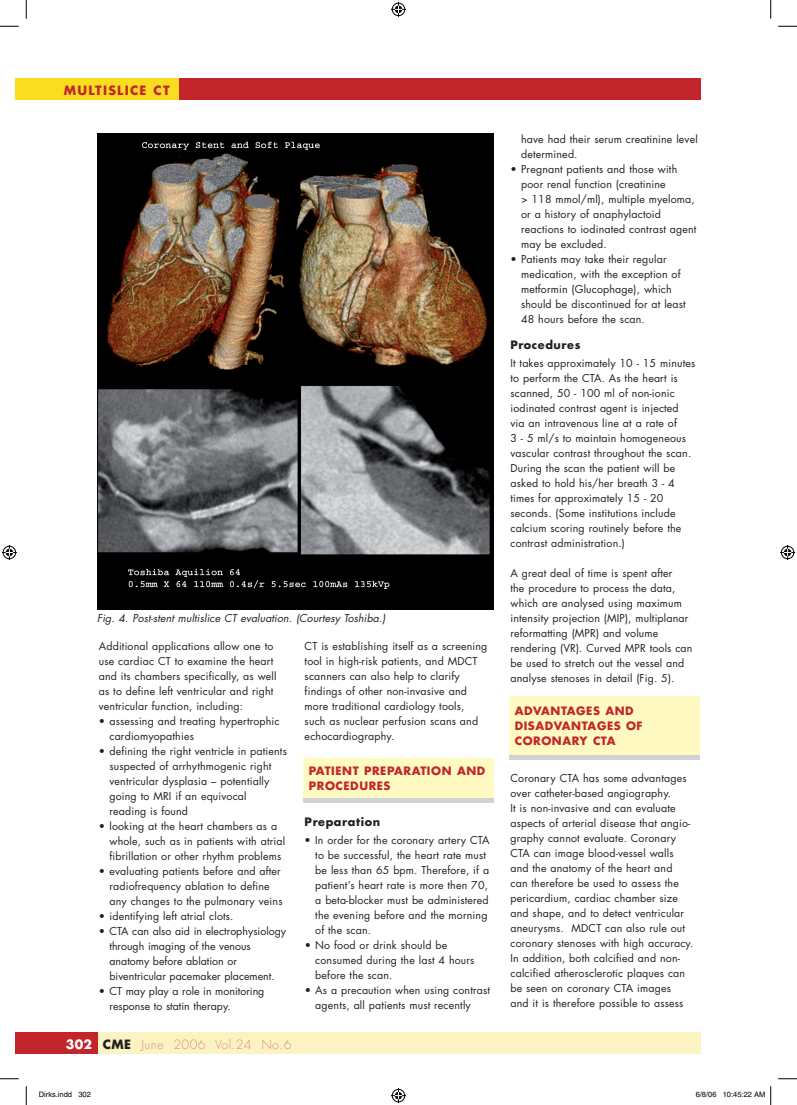
<style>
.page{position:relative;width:797px;height:1105px;background:#fff}
.page>*{position:absolute;margin:0;border:0;box-sizing:border-box;transform-origin:0 0}
.t1{font:300 12.5px "Futura";letter-spacing:.03em;color:#db9079}
.t2{font:700 12.5px "Futura";letter-spacing:.1em;color:#c2262c}
.t3{font:700 11.25px/15px "Futura";letter-spacing:.05em;color:#c2262c}
.t4{font:700 11.25px "Futura";letter-spacing:.05em;color:#231f20}
.t5{font:10.62px/15px "Futura";letter-spacing:.015em;color:#231f20}
.t6{font:italic 10.62px "Futura";letter-spacing:.01em;color:#231f20}
.t7{font:7.5px "Helvetica";color:#000}
.s1{font-weight:700;color:#fff}
.s2{font-weight:700;color:#231f20}
</style>
<div class="page">
<div style="left:25px;top:78px;width:675px;height:22px;background:#c2262c"></div>
<div style="left:25px;top:1032px;width:675px;height:21px;background:#fcf3c2"></div>
<div style="left:16px;top:1032px;width:82px;height:21px;background:#c2262c"></div>
<div style="left:16px;top:78px;width:163px;height:22px;background:#fadd1f"></div>
<img style="left:97px;top:134px;width:396px;height:475px">
<div style="left:303px;top:765px;width:191px;height:38px;background:#d1d2d4"></div>
<div style="left:303px;top:758px;width:191px;height:40px;background:#fffac1"></div>
<div style="left:509px;top:707px;width:190px;height:53px;background:linear-gradient(to right,#d1d2d4,#d1d2d4)"></div>
<div style="left:509px;top:696px;width:190px;height:58px;background:#fffac1"></div>
<svg style="left:0;top:25px;width:19px;height:2px"></svg>
<svg style="left:778px;top:25px;width:19px;height:2px"></svg>
<svg style="left:0;top:1078px;width:19px;height:1px"></svg>
<svg style="left:778px;top:1078px;width:19px;height:1px"></svg>
<svg style="left:25px;top:0;width:2px;height:19px"></svg>
<svg style="left:25px;top:1086px;width:2px;height:19px"></svg>
<svg style="left:770px;top:0;width:1px;height:19px"></svg>
<svg style="left:391px;top:2px;width:15px;height:15px"></svg>
<svg style="left:391px;top:1088px;width:15px;height:15px"></svg>
<svg style="left:2px;top:545px;width:15px;height:15px"></svg>
<svg style="left:780px;top:545px;width:15px;height:15px"></svg>
<svg style="left:770px;top:1086px;width:1px;height:19px"></svg>
<p class="t2" style="left:64px;top:82px;width:107px">MU LTISLICE CT</p>
<p class="t6" style="left:97px;top:610px;width:290px">Fig. 4. Post-stent multislice CT evaluation. (Courtesy Toshiba.)</p>
<p class="t5" style="left:99px;top:638px;width:179px">Additional applications allow one to use cardiac CT to examine the heart and its chambers specifically, as well as to define left ventricular and right ventricular function, including:</p>
<p class="t5" style="left:109px;top:713px;width:172px;text-indent:-11px">• assessing and treating hypertrophic cardiomyopathies</p>
<p class="t5" style="left:109px;top:743px;width:179px;text-indent:-11px">• defining the right ventricle in patients suspected of arrhythmogenic right ventricular dysplasia – potentially going to MRI if an equivocal<br>reading is found</p>
<p class="t5" style="left:109px;top:818px;width:177px;text-indent:-11px">• looking at the heart chambers as a whole, such as in patients with atrial fibrillation or other rhythm problems</p>
<p class="t5" style="left:109px;top:863px;width:175px;text-indent:-11px">• evaluating patients before and after radiofrequency ablation to define any changes to the pulmonary veins</p>
<p class="t5" style="left:99px;top:908px;width:136px">• identifying left atrial clots.</p>
<p class="t5" style="left:109px;top:923px;width:178px;text-indent:-11px">• CTA can also aid in electrophysiology through imaging of the venous anatomy before ablation or biventricular pacemaker placement.</p>
<p class="t5" style="left:109px;top:983px;width:156px;text-indent:-11px">• CT may play a role in monitoring response to statin therapy.</p>
<p class="t1" style="left:66px;top:1036px;width:227px"><span class="s1">302</span> <span class="s2">CME</span> June 2006 Vol.24 No.6</p>
<p class="t5" style="left:305px;top:638px;width:184px">CT is establishing itself as a screening tool in high-risk patients, and MDCT scanners can also help to clarify findings of other non-invasive and more traditional cardiology tools, such as nuclear perfusion scans and echocardiography.</p>
<p class="t3" style="left:309px;top:763px;width:24px">PATIENT</p>
<p class="t3" style="left:364px;top:763px;width:65px">PRE PARATION</p>
<p class="t3" style="left:457px;top:763px;width:20px">AND</p>
<p class="t3" style="left:309px;top:778px;width:18px">PROCED</p>
<p class="t3" style="left:359px;top:778px;width:18px">URES</p>
<p class="t4" style="left:305px;top:813px;width:77px">PREPARATION</p>
<p class="t5" style="left:315px;top:832px;width:176px;text-indent:-11px">• In order for the coronary artery CTA to be successful, the heart rate must be less than 65 bpm. Therefore, if a patient’s heart rate is more then 70, a beta-blocker must be administered the evening before and the morning of the scan.</p>
<p class="t5" style="left:315px;top:937px;width:161px;text-indent:-11px">• No food or drink should be consumed during the last 4 hours before the scan.</p>
<p class="t5" style="left:315px;top:982px;width:176px;text-indent:-11px">• As a precaution when using contrast agents, all patients must recently</p>
<p class="t5" style="left:521px;top:131px;width:178px">have had their serum creatinine level determined.</p>
<p class="t5" style="left:521px;top:162px;width:177px;text-indent:-11px">• Pregnant patients and those with poor renal function (creatinine<br>&gt; 118 mmol/ml), multiple myeloma, or a history of anaphylactoid reactions to iodinated contrast agent may be excluded.</p>
<p class="t5" style="left:521px;top:252px;width:166px;text-indent:-11px">• Patients may take their regular medication, with the exception of metformin (Glucophage), which should be discontinued for at least<br>48 hours before the scan.</p>
<p class="t4" style="left:510px;top:337px;width:71px">PROCEDURES</p>
<p class="t5" style="left:510px;top:356px;width:186px">It takes approximately 10 - 15 minutes to perform the CTA. As the heart is scanned, 50 - 100 ml of non-ionic iodinated contrast agent is injected via an intravenous line at a rate of<br>3 - 5 ml/s to maintain homogeneous vascular contrast throughout the scan.<br>During the scan the patient will be asked to hold his/her breath 3 - 4 times for approximately 15 - 20 seconds. (Some institutions include calcium scoring routinely before the contrast administration.)</p>
<p class="t5" style="left:510px;top:566px;width:183px">A great deal of time is spent after<br>the procedure to process the data, which are analysed using maximum intensity projection (MIP), multiplanar reformatting (MPR) and volume rendering (VR). Curved MPR tools can be used to stretch out the vessel and analyse stenoses in detail (Fig. 5).</p>
<p class="t3" style="left:514px;top:703px;width:129px">ADVANTAGES AND<br>DISADVANTAGES OF<br>CORON</p>
<p class="t3" style="left:562px;top:733px;width:55px">ARY CTA</p>
<p class="t5" style="left:510px;top:771px;width:184px">Coronary CTA has some advantages over catheter-based angiography.<br>It is non-invasive and can evaluate aspects of arterial disease that angio&shy;graphy cannot evaluate. Coronary CTA can image blood-vessel walls and the anatomy of the heart and<br>can therefore be used to assess the pericardium, cardiac chamber size and shape, and to detect ventricular aneurysms. MDCT can also rule out coronary stenoses with high accuracy.<br>In addition, both calcified and non&shy;calcified atherosclerotic plaques can be seen on coronary CTA images<br>and it is therefore possible to assess</p>
<p class="t7" style="left:39px;top:1090px;width:54px">Dirks.indd 302</p>
<p class="t7" style="left:695px;top:1090px;width:71px">6/8/06 10:45:22 AM</p>
</div>
